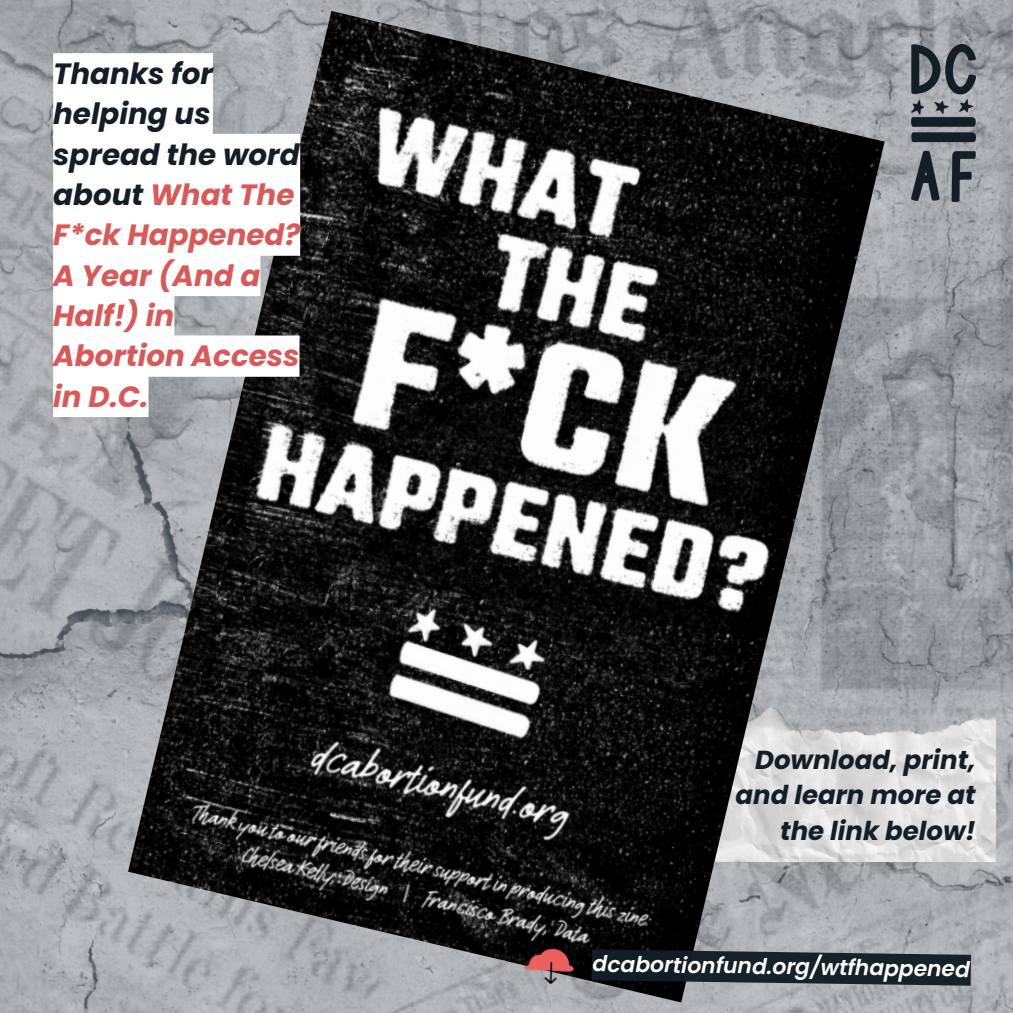
<style>
.page{position:relative;width:1013px;height:1013px;background:#fff}
.page>*{position:absolute;margin:0;border:0;box-sizing:border-box;transform-origin:0 0}
.t1{font:italic 700 29.25px/40.2px "Poppins";color:#d95959}
.t2{font:italic 700 26px/35.6px "Poppins";color:#141e26;text-align:right}
.t3{font:italic 600 21.75px "Poppins";color:#fff}
.s1{color:#141e26}
</style>
<div class="page">
<img style="left:0;top:0;width:1012px;height:1012px">
<img style="left:884px;top:707px;width:111px;height:154px">
<img style="left:128px;top:11px;width:756px;height:991px">
<img style="left:911px;top:44px;width:64px;height:158px">
<img style="left:520px;top:935px;width:59px;height:59px">
<svg style="left:591px;top:949px;width:380px;height:36px;background:#262f36"></svg>
<svg style="left:53px;top:53px;width:247px;height:364px"></svg>
<p class="t1" style="left:53px;top:54px;width:248px"><span class="s1">Thanks for helping us spread the word about</span> What The<br>F*ck Happened?<br>A Year (And a<br>Half!) in<br>Abortion Access in D.C.</p>
<h1 class="t2" style="left:735px;top:741px;width:242px">Download, print, and learn more at the link below!</h1>
<h2 class="t3" style="left:593px;top:948px;width:379px;rotate:1deg">dcabortionfund.org/wtfhappened</h2>
</div>
